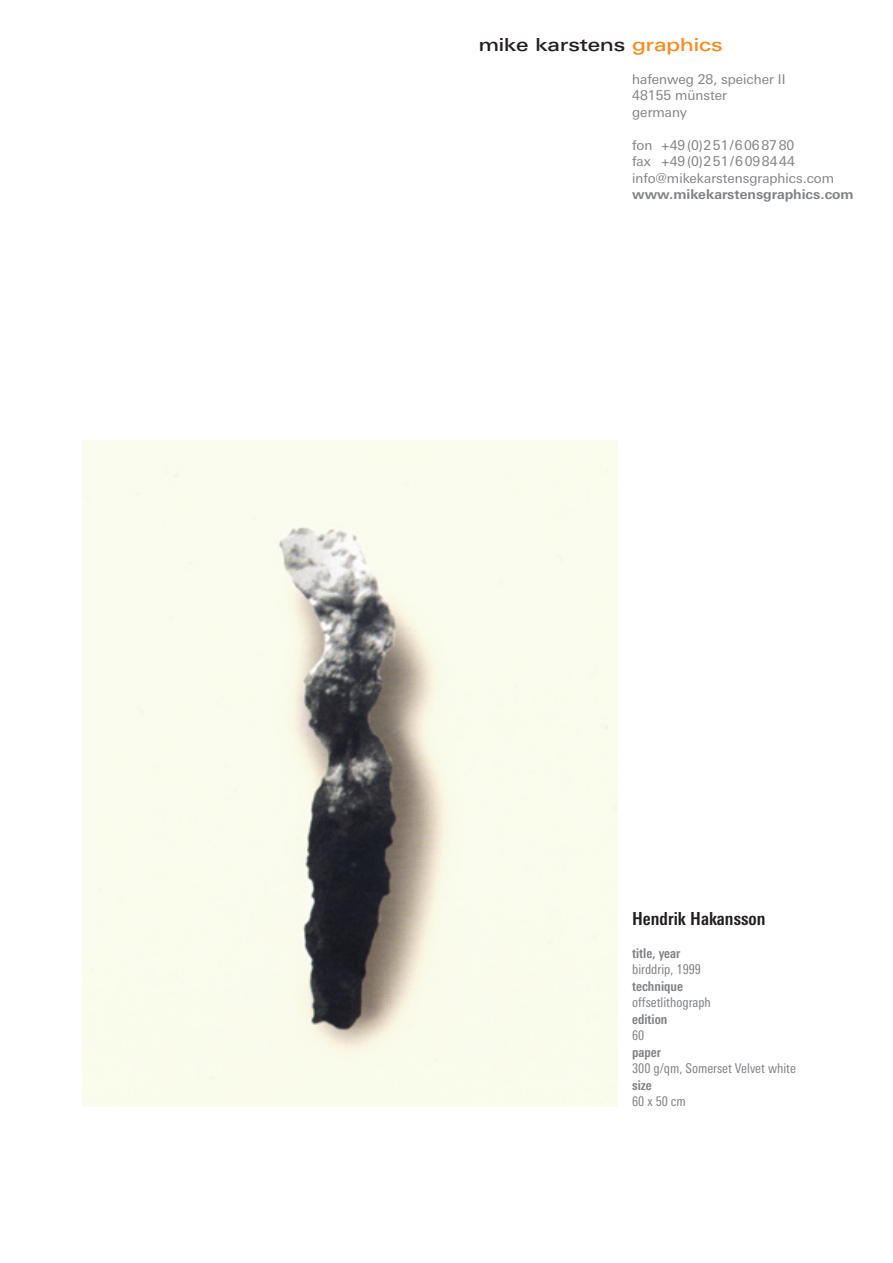
<style>
.page{position:relative;width:893px;height:1263px;background:#fff}
.page>*{position:absolute;margin:0;border:0;box-sizing:border-box;transform-origin:0 0}
.t1{font:500 18px "Linotype Univers Extd";color:#231f20}
.t2{font:700 condensed 18px "Linotype Univers";color:#231f20}
.t3{font:13.5px/16.5px "Linotype Univers Basic";color:#808285}
.t4{font:condensed 13.5px "Linotype Univers";color:#808285}
.t5{font:700 condensed 13.5px "Linotype Univers";color:#808285}
.t6{font:700 13.5px "Linotype Univers Basic";color:#808285}
.s1{color:#f68b1f}
</style>
<div class="page">
<img style="left:82px;top:440px;width:536px;height:667px">
<h1 class="t1" style="left:479px;top:33px;width:246px">mike karstens <span class="s1">graphics</span></h1>
<p class="t3" style="left:632px;top:71px;width:155px">hafenweg 28, speicher II<br>48155 münster<br>germany</p>
<p class="t3" style="left:632px;top:137px;width:203px">fon +49(0)251/6068780<br>fax +49(0)251/6098444 info@mikekarstensgraphics.com</p>
<p class="t6" style="left:632px;top:186px;width:223px">www.mikekarstensgraphics.com</p>
<h1 class="t2" style="left:632px;top:908px;width:135px">Hendrik Hakansson</h1>
<p class="t5" style="left:632px;top:945px;width:50px">title, year</p>
<p class="t4" style="left:632px;top:962px;width:70px">birddrip, 1999</p>
<p class="t5" style="left:632px;top:978px;width:52px">technique</p>
<p class="t4" style="left:632px;top:995px;width:80px">offsetlithograph</p>
<p class="t5" style="left:632px;top:1011px;width:37px">edition</p>
<p class="t4" style="left:632px;top:1028px;width:14px">60</p>
<p class="t5" style="left:632px;top:1044px;width:30px">paper</p>
<p class="t4" style="left:632px;top:1061px;width:165px">300 g/qm, Somerset Velvet white</p>
<p class="t5" style="left:632px;top:1077px;width:21px">size</p>
<p class="t4" style="left:632px;top:1094px;width:55px">60 x 50 cm</p>
</div>
